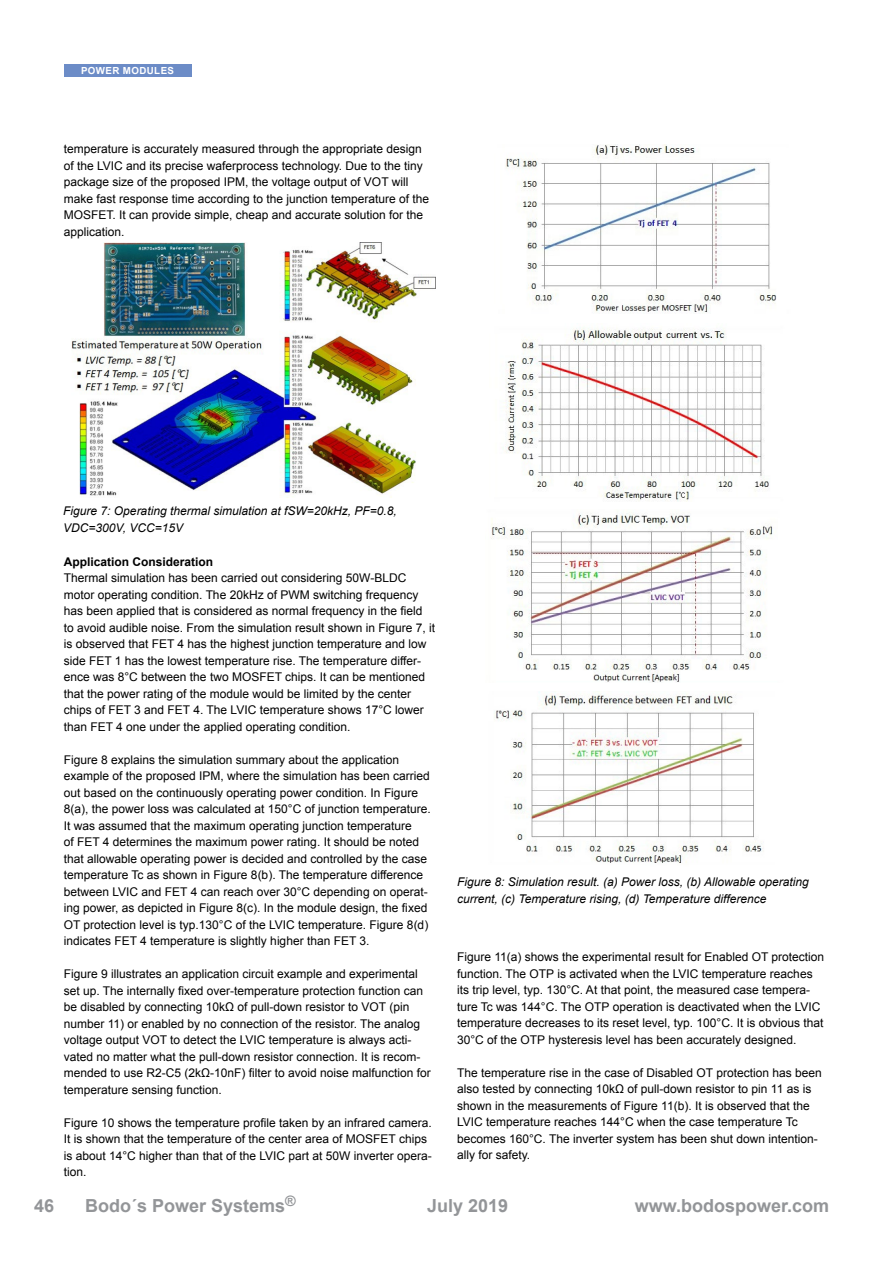
<style>
.page{position:relative;width:893px;height:1263px;background:#fff}
.page>*{position:absolute;margin:0;border:0;box-sizing:border-box;transform-origin:0 0}
.t1{font:700 18px "Arial";color:#939598}
.Fließtext{font:12px/16.5px "Arial";color:#000}
.Fließtext-2{font:italic 12px/16.5px "Arial";color:#000}
.Flietext_Überschrift{font:700 12px "Arial";color:#000}
.t2{font:700 9.75px "Arial";letter-spacing:.04em;color:#fff}
</style>
<div class="page">
<div style="left:64px;top:64px;width:127px;height:13px;background:#6c8cc7"></div>
<img style="left:71px;top:242px;width:365px;height:256px">
<img style="left:505px;top:145px;width:271px;height:167px">
<img style="left:505px;top:327px;width:264px;height:174px">
<img style="left:491px;top:512px;width:282px;height:170px">
<img style="left:494px;top:691px;width:270px;height:172px">
<p class="t2" style="left:81px;top:64px;width:94px">POWER MODULES</p>
<p class="t2" style="left:103px;top:64px;width:51px">CONTENT</p>
<p class="Fließtext" style="left:64px;top:141px;width:367px">temperature is accurately measured through the appropriate design of the LVIC and its precise waferprocess technology. Due to the tiny package size of the proposed IPM, the voltage output of VOT will make fast response time according to the junction temperature of the MOSFET. It can provide simple, cheap and accurate solution for the application.</p>
<p class="Fließtext-2" style="left:63px;top:503px;width:335px">Figure 7: Operating thermal simulation at fSW=20kHz, PF=0.8,<br>VDC=300V, VCC=15V</p>
<p class="Flietext_Überschrift" style="left:64px;top:554px;width:151px">Application Consideration</p>
<p class="Fließtext" style="left:64px;top:570px;width:373px">Thermal simulation has been carried out considering 50W-BLDC motor operating condition. The 20kHz of PWM switching frequency has been applied that is considered as normal frequency in the field to avoid audible noise. From the simulation result shown in Figure 7, it is observed that FET 4 has the highest junction temperature and low side FET 1 has the lowest temperature rise. The temperature differ&shy;ence was 8°C between the two MOSFET chips. It can be mentioned that the power rating of the module would be limited by the center chips of FET 3 and FET 4. The LVIC temperature shows 17°C lower than FET 4 one under the applied operating condition.</p>
<p class="Fließtext" style="left:64px;top:751px;width:368px">Figure 8 explains the simulation summary about the application example of the proposed IPM, where the simulation has been carried out based on the continuously operating power condition. In Figure 8(a), the power loss was calculated at 150°C of junction temperature.<br>It was assumed that the maximum operating junction temperature<br>of FET 4 determines the maximum power rating. It should be noted that allowable operating power is decided and controlled by the case temperature Tc as shown in Figure 8(b). The temperature difference between LVIC and FET 4 can reach over 30°C depending on operat&shy;ing power, as depicted in Figure 8(c). In the module design, the fixed OT protection level is typ.130°C of the LVIC temperature. Figure 8(d) indicates FET 4 temperature is slightly higher than FET 3.</p>
<p class="Fließtext" style="left:64px;top:966px;width:369px">Figure 9 illustrates an application circuit example and experimental set up. The internally fixed over-temperature protection function can be disabled by connecting 10kΩ of pull-down resistor to VOT (pin number 11) or enabled by no connection of the resistor. The analog voltage output VOT to detect the LVIC temperature is always acti&shy;vated no matter what the pull-down resistor connection. It is recom&shy;mended to use R2-C5 (2kΩ-10nF) filter to avoid noise malfunction for temperature sensing function.</p>
<p class="Fließtext" style="left:64px;top:1114px;width:370px">Figure 10 shows the temperature profile taken by an infrared camera.<br>It is shown that the temperature of the center area of MOSFET chips is about 14°C higher than that of the LVIC part at 50W inverter opera&shy;tion.</p>
<p class="Fließtext-2" style="left:457px;top:874px;width:353px">Figure 8: Simulation result. (a) Power loss, (b) Allowable operating current, (c) Temperature rising, (d) Temperature difference</p>
<p class="Fließtext" style="left:457px;top:949px;width:369px">Figure 11(a) shows the experimental result for Enabled OT protection function. The OTP is activated when the LVIC temperature reaches its trip level, typ. 130°C. At that point, the measured case tempera&shy;ture Tc was 144°C. The OTP operation is deactivated when the LVIC temperature decreases to its reset level, typ. 100°C. It is obvious that 30°C of the OTP hysteresis level has been accurately designed.</p>
<p class="Fließtext" style="left:457px;top:1064px;width:366px">The temperature rise in the case of Disabled OT protection has been also tested by connecting 10kΩ of pull-down resistor to pin 11 as is shown in the measurements of Figure 11(b). It is observed that the LVIC temperature reaches 144°C when the case temperature Tc becomes 160°C. The inverter system has been shut down intention&shy;ally for safety.</p>
<h1 class="t1" style="left:85px;top:1194px;width:212px">Bodo´s Power Systems<sup>®</sup></h1>
<h1 class="t1" style="left:34px;top:1194px;width:22px">46</h1>
<h1 class="t1" style="left:427px;top:1194px;width:83px">July 2019</h1>
<h1 class="t1" style="left:635px;top:1194px;width:196px">www.bodospower.com</h1>
</div>
